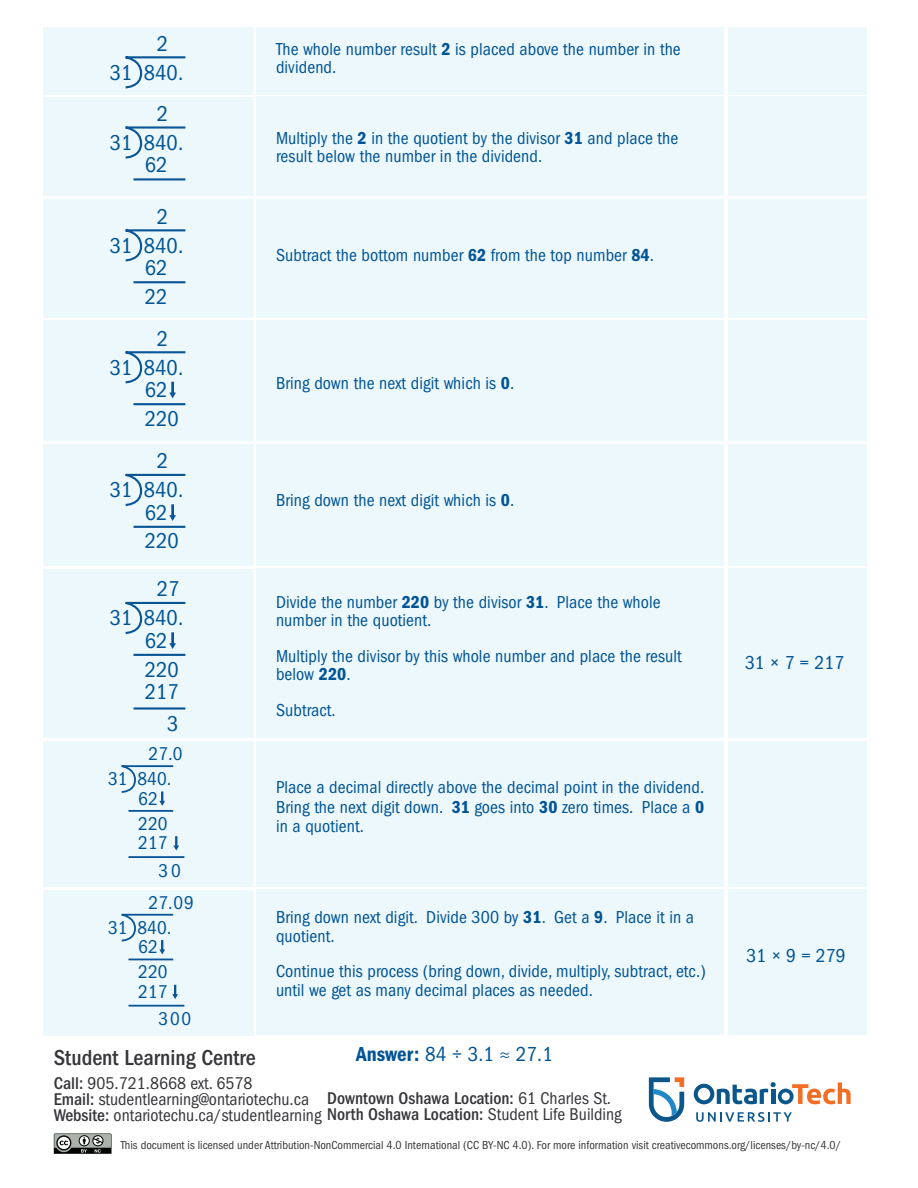
<style>
.page{position:relative;width:918px;height:1188px;background:#fff}
.page>*{position:absolute;margin:0;border:0;box-sizing:border-box;transform-origin:0 0}
.t1{font:500 condensed 22.35px "ITC Franklin Gothic Std";color:#363539}
.t2{font:condensed 22.2px/22.5px "ITC Franklin Gothic Std";letter-spacing:.005em;color:#005495}
.t3{font:condensed 21px "ITC Franklin Gothic Std";color:#005495}
.t4{font:condensed 19.5px "ITC Franklin Gothic Std";letter-spacing:.005em;color:#005495}
.t5{font:condensed 19.2px/19.4px "ITC Franklin Gothic Std";letter-spacing:.005em;color:#005495}
.t6{font:condensed 18px/18px "ITC Franklin Gothic Std";letter-spacing:.005em;color:#005495}
.t7{font:condensed 17.55px/16px "ITC Franklin Gothic Std";color:#363539}
.t8{font:500 condensed 17.55px "ITC Franklin Gothic Std";color:#363539}
.t9{font:condensed 12px "ITC Franklin Gothic Std";color:#363539}
.s1{font-family:"ITC Franklin Gothic Std Dm Cd";font-stretch:normal}
.s2{font-weight:500}
.s3{font-weight:400}
</style>
<div class="page">
<div style="left:728px;top:27px;width:139px;height:67px;background:#edf8fc"></div>
<div style="left:256px;top:27px;width:468px;height:67px;background:#edf8fc"></div>
<div style="left:43px;top:27px;width:211px;height:67px;background:#edf8fc"></div>
<svg style="left:125px;top:56px;width:61px;height:33px"></svg>
<div style="left:728px;top:97px;width:139px;height:99px;background:#edf8fc"></div>
<div style="left:256px;top:97px;width:468px;height:99px;background:#edf8fc"></div>
<div style="left:43px;top:97px;width:211px;height:99px;background:#edf8fc"></div>
<svg style="left:125px;top:126px;width:61px;height:33px"></svg>
<hr style="left:134px;top:178px;width:51px;height:2px;background:#095596">
<div style="left:728px;top:199px;width:139px;height:118px;background:#edf8fc"></div>
<div style="left:256px;top:199px;width:468px;height:118px;background:#edf8fc"></div>
<div style="left:43px;top:199px;width:211px;height:118px;background:#edf8fc"></div>
<svg style="left:125px;top:229px;width:61px;height:33px"></svg>
<hr style="left:134px;top:281px;width:51px;height:2px;background:#095596">
<div style="left:728px;top:320px;width:139px;height:121px;background:#edf8fc"></div>
<div style="left:256px;top:320px;width:468px;height:121px;background:#edf8fc"></div>
<div style="left:43px;top:320px;width:211px;height:121px;background:#edf8fc"></div>
<hr style="left:134px;top:403px;width:51px;height:2px;background:#095596">
<svg style="left:125px;top:351px;width:61px;height:47px"></svg>
<div style="left:728px;top:444px;width:139px;height:122px;background:#edf8fc"></div>
<div style="left:256px;top:444px;width:468px;height:122px;background:#edf8fc"></div>
<div style="left:43px;top:444px;width:211px;height:122px;background:#edf8fc"></div>
<hr style="left:134px;top:526px;width:51px;height:2px;background:#095596">
<svg style="left:125px;top:473px;width:61px;height:48px"></svg>
<div style="left:728px;top:569px;width:139px;height:169px;background:#edf8fc"></div>
<div style="left:256px;top:569px;width:468px;height:169px;background:#edf8fc"></div>
<div style="left:43px;top:569px;width:211px;height:169px;background:#edf8fc"></div>
<div style="left:728px;top:741px;width:139px;height:146px;background:#edf8fc"></div>
<div style="left:256px;top:741px;width:468px;height:146px;background:#edf8fc"></div>
<div style="left:43px;top:741px;width:211px;height:146px;background:#edf8fc"></div>
<div style="left:728px;top:890px;width:139px;height:145px;background:#edf8fc"></div>
<div style="left:256px;top:890px;width:468px;height:145px;background:#edf8fc"></div>
<div style="left:43px;top:890px;width:211px;height:145px;background:#edf8fc"></div>
<hr style="left:128px;top:810px;width:45px;height:2px;background:#095596">
<hr style="left:128px;top:856px;width:56px;height:2px;background:#095596">
<svg style="left:121px;top:765px;width:53px;height:41px"></svg>
<svg style="left:173px;top:836px;width:6px;height:15px"></svg>
<hr style="left:128px;top:959px;width:45px;height:1px;background:#095596">
<hr style="left:128px;top:1005px;width:56px;height:2px;background:#095596">
<svg style="left:121px;top:913px;width:53px;height:41px"></svg>
<svg style="left:172px;top:985px;width:6px;height:14px"></svg>
<hr style="left:134px;top:654px;width:51px;height:2px;background:#095596">
<hr style="left:134px;top:707px;width:51px;height:3px;background:#095596">
<svg style="left:125px;top:601px;width:61px;height:48px"></svg>
<svg style="left:649px;top:1077px;width:35px;height:45px"></svg>
<svg style="left:696px;top:1112px;width:96px;height:10px"></svg>
<svg style="left:694px;top:1082px;width:157px;height:22px"></svg>
<svg style="left:54px;top:1134px;width:58px;height:20px"></svg>
<p class="t2" style="left:157px;top:32px;width:13px">2</p>
<p class="t2" style="left:110px;top:61px;width:75px">31 840.</p>
<p class="t2" style="left:157px;top:102px;width:13px">2</p>
<p class="t2" style="left:145px;top:132px;width:40px;text-indent:-35px">31 840.<br>62</p>
<p class="t2" style="left:157px;top:205px;width:13px">2</p>
<p class="t2" style="left:145px;top:234px;width:40px;text-indent:-35px">31 840.<br>62</p>
<p class="t2" style="left:145px;top:286px;width:24px">22</p>
<p class="t2" style="left:157px;top:327px;width:13px">2</p>
<p class="t2" style="left:145px;top:356px;width:40px;text-indent:-35px">31 840.<br>62</p>
<p class="t2" style="left:145px;top:407px;width:36px">220</p>
<p class="t2" style="left:157px;top:450px;width:13px">2</p>
<p class="t2" style="left:145px;top:479px;width:40px;text-indent:-35px">31 840.<br>62</p>
<p class="t2" style="left:145px;top:530px;width:36px">220</p>
<p class="t2" style="left:157px;top:578px;width:24px">27</p>
<p class="t2" style="left:145px;top:607px;width:40px;text-indent:-35px">31 840.<br>62</p>
<p class="t2" style="left:145px;top:658px;width:36px">220<br>217</p>
<p class="t2" style="left:167px;top:713px;width:13px">3</p>
<p class="t5" style="left:149px;top:745px;width:35px">27.0</p>
<p class="t5" style="left:138px;top:770px;width:35px;text-indent:-30px">31 840.<br>62</p>
<p class="t5" style="left:138px;top:814px;width:31px">220<br>217</p>
<p class="t5" style="left:159px;top:861px;width:24px">30</p>
<p class="t5" style="left:149px;top:893px;width:47px">27.09</p>
<p class="t5" style="left:138px;top:918px;width:35px;text-indent:-30px">31 840.<br>62</p>
<p class="t5" style="left:138px;top:962px;width:31px">220<br>217</p>
<p class="t5" style="left:159px;top:1010px;width:34px">300</p>
<p class="t6" style="left:276px;top:41px;width:406px">The whole number result <span class="s1">2</span> is placed above the number in the dividend.</p>
<p class="t6" style="left:276px;top:129px;width:404px">Multiply the <span class="s1">2</span> in the quotient by the divisor <span class="s1">31</span> and place the result below the number in the dividend.</p>
<p class="t6" style="left:276px;top:246px;width:380px">Subtract the bottom number <span class="s1">62</span> from the top number <span class="s1">84</span>.</p>
<p class="t6" style="left:276px;top:374px;width:240px">Bring down the next digit which is <span class="s1">0</span>.</p>
<p class="t6" style="left:276px;top:491px;width:240px">Bring down the next digit which is <span class="s1">0</span>.</p>
<p class="t6" style="left:276px;top:594px;width:386px">Divide the number <span class="s1">220</span> by the divisor <span class="s1">31</span>. Place the whole number in the quotient.</p>
<p class="t6" style="left:276px;top:647px;width:407px">Multiply the divisor by this whole number and place the result below <span class="s1">220</span>.</p>
<p class="t6" style="left:276px;top:701px;width:61px">Subtract.</p>
<p class="t6" style="left:276px;top:778px;width:430px;line-height:19.5px;text-align:justify">Place a decimal directly above the decimal point in the dividend.<br>Bring the next digit down. <span class="s1">31</span> goes into <span class="s1">30</span> zero times. Place a <span class="s1">0 </span>in a quotient.</p>
<p class="t6" style="left:276px;top:907px;width:420px;line-height:19.5px">Bring down next digit. Divide 300 by <span class="s1">31</span>. Get a <span class="s1">9</span>. Place it in a quotient.</p>
<p class="t6" style="left:276px;top:961px;width:431px;line-height:19.5px">Continue this process (bring down, divide, multiply, subtract, etc.) until we get as many decimal places as needed.</p>
<p class="t4" style="left:745px;top:651px;width:101px">31 × 7 = 217</p>
<p class="t4" style="left:747px;top:945px;width:101px">31 × 9 = 279</p>
<p class="t3" style="left:356px;top:1043px;width:198px"><span class="s1">Answer:</span> 84 ÷ 3.1 ≈ 27.1</p>
<p class="t1" style="left:54px;top:1045px;width:203px">Student Learning Centre</p>
<p class="t7" style="left:54px;top:1075px;width:569px"><span class="s2">Call:</span> 905.721.8668 ext. 6578<br><span class="s2">Email:</span> studentlearning@ontariotechu.ca<br><span class="s2">Website:</span> ontariotechu.ca/studentlearning <span class="s2">North Oshawa Location:</span> Student Life Building</p>
<p class="t8" style="left:327px;top:1088px;width:285px">Downtown Oshawa Location: <span class="s3">61 Charles St.</span></p>
<p class="t9" style="left:121px;top:1138px;width:722px">This document is licensed under Attribution-NonCommercial 4.0 International (CC BY-NC 4.0). For more information visit creativecommons.org/licenses/by-nc/4.0/</p>
</div>
